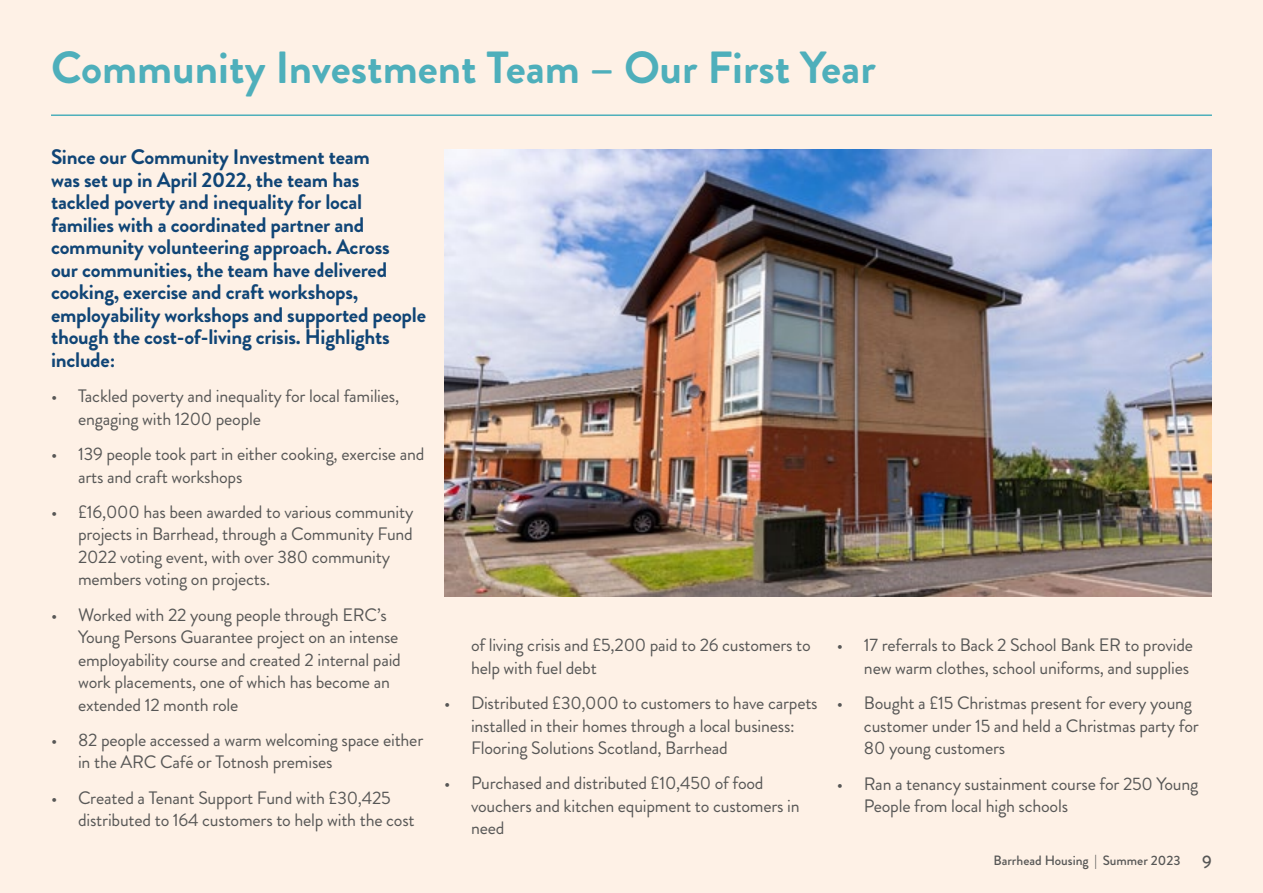
<style>
.page{position:relative;width:1263px;height:893px;background:#fef1e6}
.page>*{position:absolute;margin:0;border:0;box-sizing:border-box;transform-origin:0 0}
.t1{font:700 45px "Brandon Grotesque";color:#4eafbb}
.t2{font:700 21px/22.5px "Brandon Grotesque";letter-spacing:-.01em;color:#104576}
.t3{font:18px/22.5px "Brandon Grotesque";letter-spacing:-.01em;color:#575756}
.t4{font:500 13.5px "Brandon Grotesque";color:#575756}
.s1{font-size:18px}
</style>
<div class="page">
<img style="left:444px;top:150px;width:768px;height:446px">
<hr style="left:51px;top:114px;width:1161px;height:2px;background:#4eafbb">
<h1 class="t1" style="left:51px;top:36px;width:826px">Community Investment Team – Our First Year</h1>
<p class="t2" style="left:51px;top:146px;width:376px">Since our Community Investment team<br>was set up in April 2022, the team has<br>tackled poverty and inequality for local families with a coordinated partner and community volunteering approach. Across<br>our communities, the team have delivered cooking, exercise and craft workshops, employability workshops and supported people though the cost-of-living crisis. Highlights include:</p>
<p class="t3" style="left:78px;top:385px;width:323px;text-indent:-27px">• Tackled poverty and inequality for local families, engaging with 1200 people</p>
<p class="t3" style="left:78px;top:443px;width:348px;text-indent:-27px">• 139 people took part in either cooking, exercise and arts and craft workshops</p>
<p class="t3" style="left:78px;top:501px;width:337px;text-indent:-27px">• £16,000 has been awarded to various community projects in Barrhead, through a Community Fund 2022 voting event, with over 380 community members voting on projects.</p>
<p class="t3" style="left:78px;top:603px;width:324px;text-indent:-27px">• Worked with 22 young people through ERC’s Young Persons Guarantee project on an intense employability course and created 2 internal paid work placements, one of which has become an extended 12 month role</p>
<p class="t3" style="left:78px;top:729px;width:347px;text-indent:-27px">• 82 people accessed a warm welcoming space either in the ARC Café or Totnosh premises</p>
<p class="t3" style="left:78px;top:786px;width:338px;text-indent:-27px">• Created a Tenant Support Fund with £30,425 distributed to 164 customers to help with the cost</p>
<p class="t3" style="left:471px;top:634px;width:341px">of living crisis and £5,200 paid to 26 customers to help with fuel debt</p>
<p class="t3" style="left:471px;top:692px;width:348px;text-indent:-27px">• Distributed £30,000 to customers to have carpets installed in their homes through a local business:<br>Flooring Solutions Scotland, Barrhead</p>
<p class="t3" style="left:471px;top:772px;width:330px;text-indent:-27px">• Purchased and distributed £10,450 of food vouchers and kitchen equipment to customers in need</p>
<p class="t3" style="left:837px;top:634px;width:358px;text-align:right">• 17 referrals to Back 2 School Bank ER to provide new warm clothes, school uniforms, and supplies</p>
<p class="t3" style="left:864px;top:692px;width:336px;text-indent:-27px">• Bought a £15 Christmas present for every young customer under 15 and held a Christmas party for<br>80 young customers</p>
<p class="t3" style="left:864px;top:772px;width:336px;text-indent:-27px">• Ran a tenancy sustainment course for 250 Young<br>People from local high schools</p>
<p class="t4" style="left:993px;top:851px;width:220px">Barrhead Housing | Summer 2023 <span class="s1">9</span></p>
</div>
